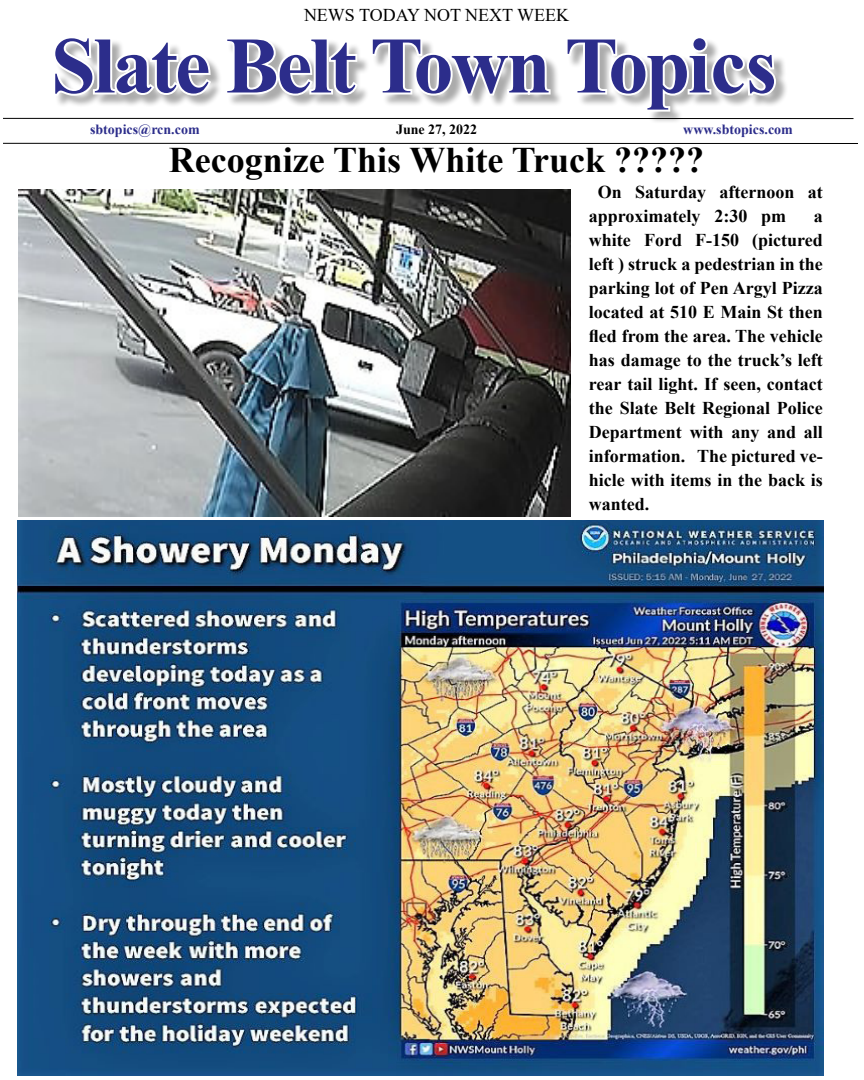
<style>
.page{position:relative;width:864px;height:1080px;background:#fff}
.page>*{position:absolute;margin:0;border:0;box-sizing:border-box;transform-origin:0 0}
.t1{font:700 80px "Times New Roman";letter-spacing:-.03em;color:#2c2d8b}
.t2{font:700 36px "Times New Roman";color:#000}
.t3{font:700 18px/24px "Times New Roman";color:#000}
.t4{font:18px "Times New Roman";color:#000}
.t5{font:700 14px "Times New Roman";color:#2c2d8b}
.t6{font:700 14px "Times New Roman";color:#000}
</style>
<div class="page">
<div style="left:55px;top:38px;width:734px;height:86px;background:#000;opacity:.33"></div>
<svg style="left:55px;top:38px;width:159px;height:60px"></svg>
<svg style="left:223px;top:38px;width:137px;height:60px"></svg>
<svg style="left:369px;top:38px;width:184px;height:61px"></svg>
<svg style="left:564px;top:38px;width:215px;height:76px"></svg>
<hr style="left:3px;top:118px;width:851px;height:1px;background:#000">
<hr style="left:3px;top:143px;width:855px;height:1px;background:#000">
<img style="left:18px;top:189px;width:553px;height:328px">
<img style="left:18px;top:520px;width:806px;height:556px">
<p class="t4" style="left:304px;top:3px;width:267px">NEWS TODAY NOT NEXT WEEK</p>
<h1 class="t1" style="left:51px;top:8px;width:727px">Slate Belt Town Topics</h1>
<p class="t5" style="left:90px;top:119px;width:111px">sbtopics@rcn.com</p>
<p class="t6" style="left:396px;top:120px;width:83px">June 27, 2022</p>
<p class="t5" style="left:683px;top:119px;width:111px">www.sbtopics.com</p>
<h2 class="t2" style="left:169px;top:134px;width:537px">Recognize This White Truck ?????</h2>
<p class="t3" style="left:589px;top:179px;width:236px;text-indent:9px">On Saturday afternoon at approximately 2:30 pm</p>
<p class="t3" style="left:589px;top:203px;width:236px;text-align:justify;text-indent:225px">a white Ford F-150 (pictured left ) struck a pedestrian in the parking lot of Pen Argyl Pizza located at 510 E Main St then fled from the area. The vehicle has damage to the truck’s left rear tail light. If seen, contact the Slate Belt Regional Police Department with any and all information. The pictured ve&shy;hicle with items in the back is wanted.</p>
</div>
